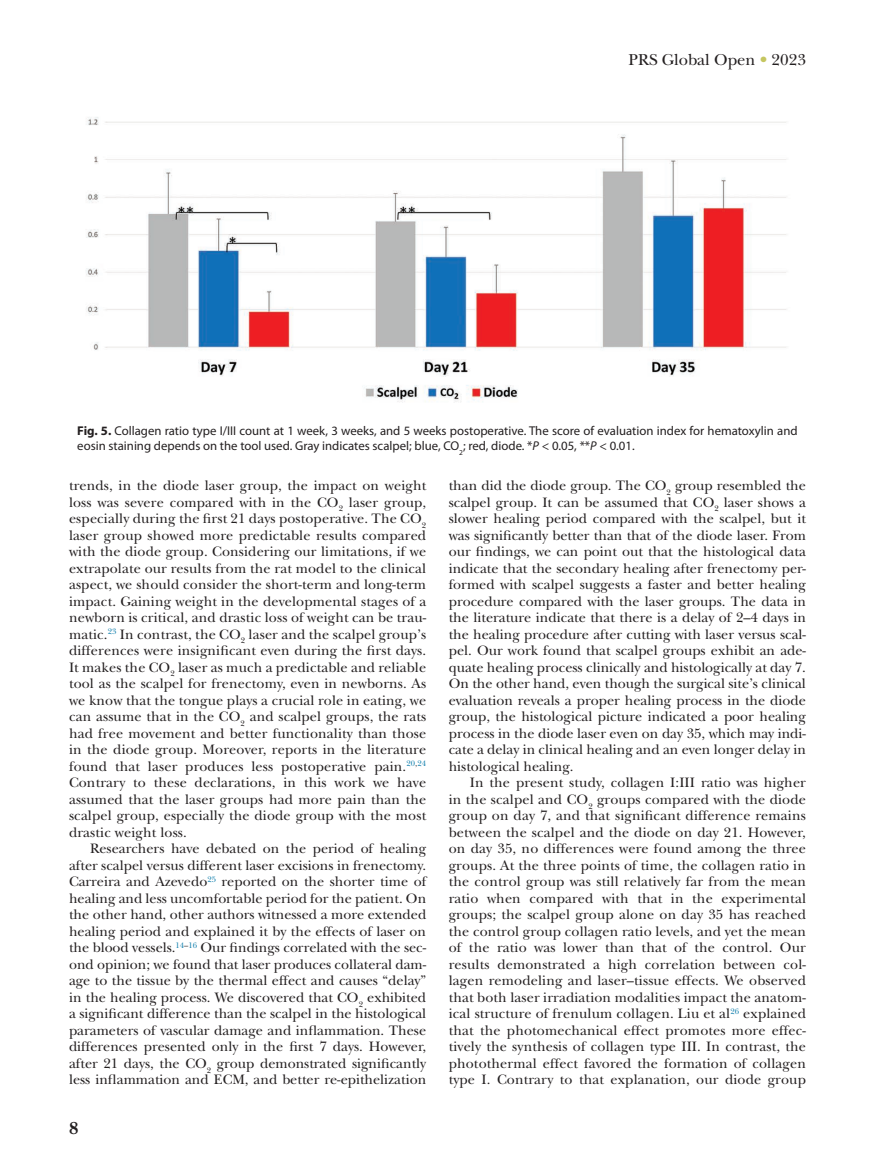
<style>
.page{position:relative;width:878px;height:1175px;background:#fff}
.page>*{position:absolute;margin:0;border:0;box-sizing:border-box;transform-origin:0 0}
.t1{font:700 18px "New Baskerville Std";color:#231f20}
.t2{font:16.5px "New Baskerville Std";color:#231f20}
.t3{font:14.25px/16.5px "New Baskerville Std";letter-spacing:.005em;color:#231f20;text-align:justify}
.t4{font:12.75px/15px "Myriad Pro";color:#231f20}
.s1{color:#c5c660}
.s2{font-weight:700}
.s3{font-style:italic}
</style>
<div class="page">
<img style="left:86px;top:117px;width:700px;height:285px">
<p class="t2" style="left:628px;top:50px;width:179px">PRS Global Open <span class="s1">•</span> 2023</p>
<p class="t4" style="left:77px;top:423px;width:722px"><span class="s2">Fig. 5.</span> Collagen ratio type I/III count at 1 week, 3 weeks, and 5 weeks postoperative. The score of evaluation index for hematoxylin and eosin staining depends on the tool used. Gray indicates scalpel; blue, CO<sub>2</sub>; red, diode. *<span class="s3">P</span> &lt; 0.05, **<span class="s3">P</span> &lt; 0.01.</p>
<p class="t3" style="left:69px;top:477px;width:359px">trends, in the diode laser group, the impact on weight loss was severe compared with in the CO<sub>2</sub> laser group, especially during the first 21 days postoperative. The CO<sub>2 </sub>laser group showed more predictable results compared with the diode group. Considering our limitations, if we extrapolate our results from the rat model to the clinical aspect, we should consider the short-term and long-term impact. Gaining weight in the developmental stages of a newborn is critical, and drastic loss of weight can be trau&shy;matic.<sup>23</sup> In contrast, the CO<sub>2</sub> laser and the scalpel group’s differences were insignificant even during the first days.<br>It makes the CO<sub>2</sub> laser as much a predictable and reliable tool as the scalpel for frenectomy, even in newborns. As we know that the tongue plays a crucial role in eating, we can assume that in the CO<sub>2</sub> and scalpel groups, the rats had free movement and better functionality than those in the diode group. Moreover, reports in the literature found that laser produces less postoperative pain.<sup>20</sup><sup>,</sup><sup>24<br></sup>Contrary to these declarations, in this work we have assumed that the laser groups had more pain than the scalpel group, especially the diode group with the most drastic weight loss.</p>
<p class="t3" style="left:69px;top:840px;width:359px;text-indent:21px">Researchers have debated on the period of healing after scalpel versus different laser excisions in frenectomy.<br>Carreira and Azevedo<sup>25</sup> reported on the shorter time of healing and less uncomfortable period for the patient. On the other hand, other authors witnessed a more extended healing period and explained it by the effects of laser on the blood vessels.<sup>14</sup><sup>–</sup><sup>16</sup> Our findings correlated with the sec&shy;ond opinion; we found that laser produces collateral dam&shy;age to the tissue by the thermal effect and causes “delay” in the healing process. We discovered that CO<sub>2</sub> exhibited a significant difference than the scalpel in the histological parameters of vascular damage and inflammation. These differences presented only in the first 7 days. However, after 21 days, the CO<sub>2</sub> group demonstrated significantly less inflammation and ECM, and better re-epithelization</p>
<p class="t1" style="left:69px;top:1118px;width:11px">8</p>
<p class="t3" style="left:448px;top:477px;width:359px">than did the diode group. The CO<sub>2</sub> group resembled the scalpel group. It can be assumed that CO<sub>2</sub> laser shows a slower healing period compared with the scalpel, but it was significantly better than that of the diode laser. From our findings, we can point out that the histological data indicate that the secondary healing after frenectomy per&shy;formed with scalpel suggests a faster and better healing procedure compared with the laser groups. The data in the literature indicate that there is a delay of 2–4 days in the healing procedure after cutting with laser versus scal&shy;pel. Our work found that scalpel groups exhibit an ade&shy;quate healing process clinically and histologically at day 7.<br>On the other hand, even though the surgical site’s clinical evaluation reveals a proper healing process in the diode group, the histological picture indicated a poor healing process in the diode laser even on day 35, which may indi&shy;cate a delay in clinical healing and an even longer delay in histological healing.</p>
<p class="t3" style="left:448px;top:774px;width:359px;text-indent:21px">In the present study, collagen I:III ratio was higher in the scalpel and CO<sub>2</sub> groups compared with the diode group on day 7, and that significant difference remains between the scalpel and the diode on day 21. However, on day 35, no differences were found among the three groups. At the three points of time, the collagen ratio in the control group was still relatively far from the mean ratio when compared with that in the experimental groups; the scalpel group alone on day 35 has reached the control group collagen ratio levels, and yet the mean of the ratio was lower than that of the control. Our results demonstrated a high correlation between col&shy;lagen remodeling and laser–tissue effects. We observed that both laser irradiation modalities impact the anatom&shy;ical structure of frenulum collagen. Liu et al<sup>26</sup> explained that the photomechanical effect promotes more effec&shy;tively the synthesis of collagen type III. In contrast, the photothermal effect favored the formation of collagen type I. Contrary to that explanation, our diode group</p>
</div>
